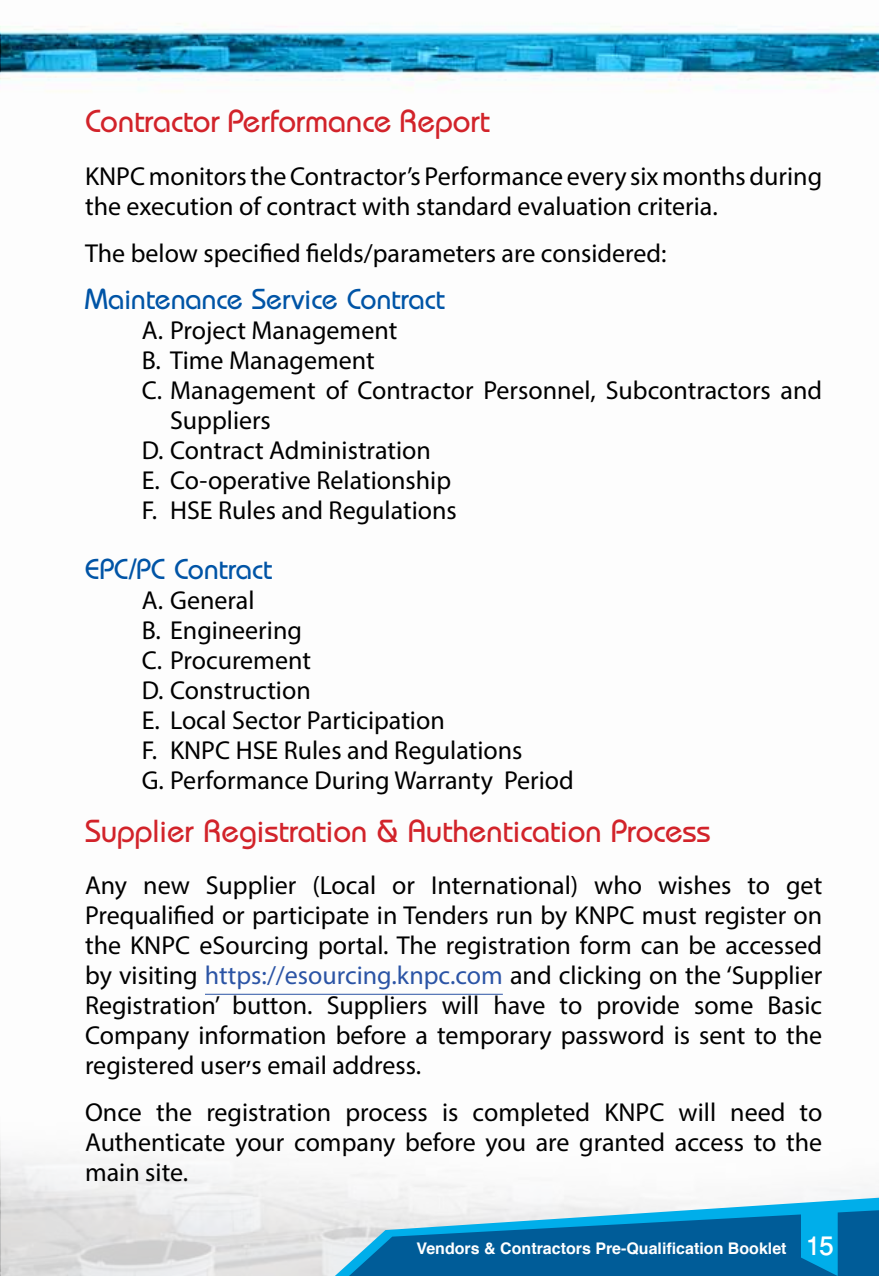
<style>
.page{position:relative;width:879px;height:1276px;background:#fff}
.page>*{position:absolute;margin:0;border:0;box-sizing:border-box;transform-origin:0 0}
.t1{font:500 36px "Win Soft Pro";color:#fff}
.t2{font:500 32px "Bordeaux";color:#d2232a}
.t3{font:500 29px "Bordeaux";letter-spacing:-.005em;color:#0054a6}
.t4{font:26px/30px "Myriad Pro";color:#000}
.t5{font:700 16px "Helvetica";color:#fff}
.s1{color:#2b54a5}
</style>
<div class="page">
<img style="left:0;top:23px;width:879px;height:1252px">
<svg style="left:335px;top:1197px;width:544px;height:79px;background:#3e90bc"></svg>
<hr style="left:205px;top:993px;width:298px;height:1px;background:#2b54a5">
<p class="t2" style="left:85px;top:103px;width:407px">Contractor Performance Report</p>
<p class="t4" style="left:85px;top:160px;width:738px">KNPC monitors the Contractor’s Performance every six months during the execution of contract with standard evaluation criteria.</p>
<p class="t4" style="left:85px;top:237px;width:583px">The below specified fields/parameters are considered:</p>
<p class="t3" style="left:85px;top:282px;width:361px">Maintenance Service Contract</p>
<p class="t4" style="left:142px;top:314px;width:257px">A. Project Management</p>
<p class="t4" style="left:142px;top:344px;width:235px">B. Time Management</p>
<p class="t4" style="left:142px;top:374px;width:682px">C. Management of Contractor Personnel, Subcontractors and</p>
<p class="t4" style="left:170px;top:404px;width:102px">Suppliers</p>
<p class="t4" style="left:142px;top:434px;width:290px">D. Contract Administration</p>
<p class="t4" style="left:142px;top:464px;width:311px">E. Co-operative Relationship</p>
<p class="t4" style="left:142px;top:494px;width:317px">F. HSE Rules and Regulations</p>
<p class="t3" style="left:85px;top:552px;width:189px">EPC/PC Contract</p>
<p class="t4" style="left:142px;top:584px;width:434px">A. General<br>B. Engineering<br>C. Procurement<br>D. Construction<br>E. Local Sector Participation<br>F. KNPC HSE Rules and Regulations<br>G. Performance During Warranty Period</p>
<p class="t2" style="left:85px;top:812px;width:627px">Supplier Registration &amp; Authentication Process</p>
<p class="t4" style="left:85px;top:870px;width:739px;text-align:justify">Any new Supplier (Local or International) who wishes to get Prequalified or participate in Tenders run by KNPC must register on the KNPC eSourcing portal. The registration form can be accessed by visiting <span class="s1">https://esourcing.knpc.com</span> and clicking on the ‘Supplier Registration’ button. Suppliers will have to provide some Basic Company information before a temporary password is sent to the registered user,s email address.</p>
<p class="t4" style="left:85px;top:1097px;width:739px;text-align:justify">Once the registration process is completed KNPC will need to Authenticate your company before you are granted access to the main site.</p>
<p class="t5" style="left:417px;top:1235px;width:371px">Vendors &amp; Contractors Pre-Qualification Booklet</p>
<h1 class="t1" style="left:804px;top:1220px;width:31px">15</h1>
</div>
